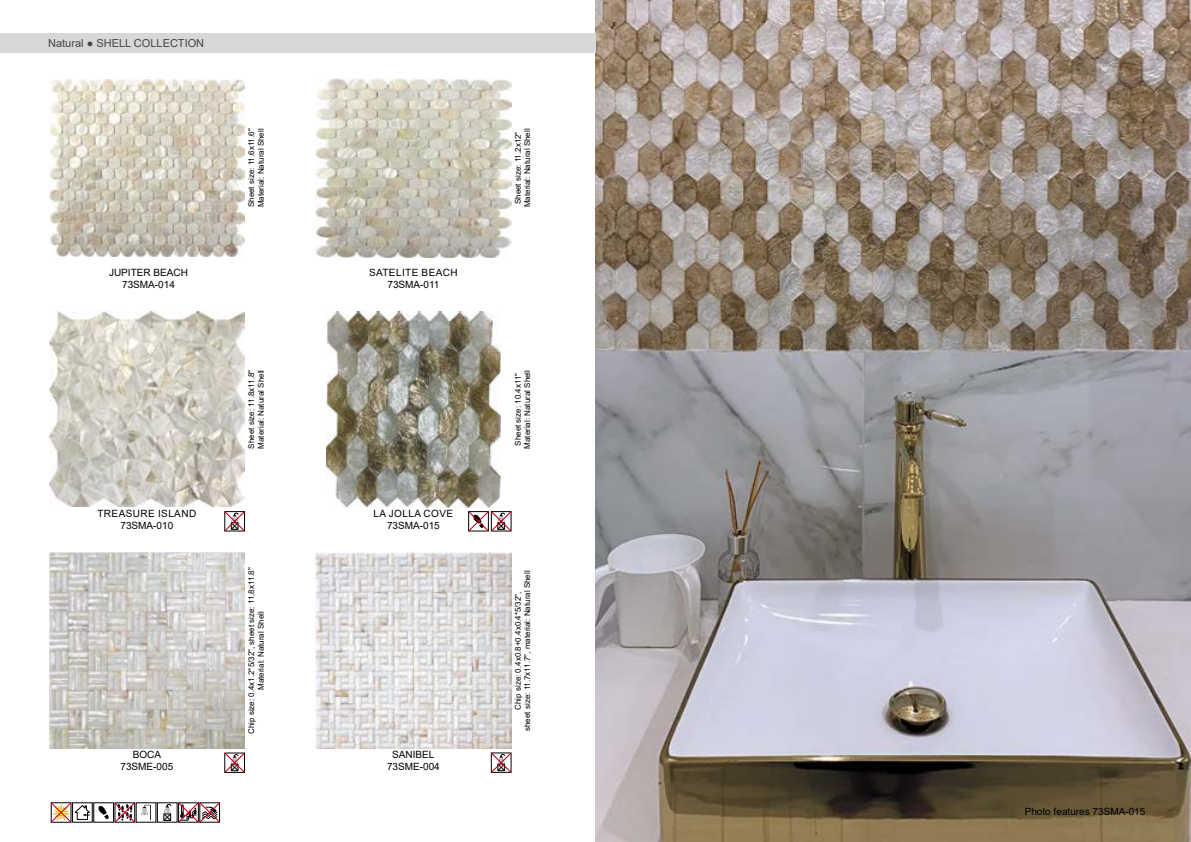
<style>
.page{position:relative;width:1191px;height:842px;background:#fff}
.page>*{position:absolute;margin:0;border:0;box-sizing:border-box;transform-origin:0 0}
.t1{font:11px "Arial";color:#464646}
.t2{font:10px/12px "Arial";color:#000;text-align:center}
.t3{font:10px/12px "Arial";letter-spacing:.04em;color:#000;text-align:center}
.t4{font:8px/9.6px "Arial";color:#000;text-align:center}
.s1{font-style:inherit}
</style>
<div class="page">
<svg style="left:50px;top:802px;width:41px;height:21px"></svg>
<div style="left:157px;top:803px;width:20px;height:19px;border:1px solid #000"></div>
<svg style="left:163px;top:802px;width:58px;height:21px"></svg>
<svg style="left:224px;top:752px;width:21px;height:21px"></svg>
<svg style="left:224px;top:511px;width:21px;height:21px"></svg>
<svg style="left:468px;top:511px;width:44px;height:21px"></svg>
<svg style="left:98px;top:802px;width:53px;height:21px"></svg>
<img style="left:595px;top:0;width:596px;height:842px">
<img style="left:49px;top:80px;width:196px;height:176px">
<img style="left:315px;top:78px;width:196px;height:179px">
<img style="left:49px;top:312px;width:196px;height:195px">
<img style="left:326px;top:312px;width:175px;height:195px">
<img style="left:49px;top:553px;width:196px;height:195px">
<svg style="left:490px;top:752px;width:22px;height:21px"></svg>
<div style="left:0;top:33px;width:595px;height:20px;background:#d7d7d7"></div>
<img style="left:315px;top:553px;width:196px;height:195px">
<h1 class="t1" style="left:48px;top:36px;width:158px">Natural ● SHELL COLLECTION</h1>
<p class="t4" style="left:246px;top:207px;width:80px;text-align:left;rotate:-90deg">Sheet size: 11.6x11.6ʺ<br>Material: Natural Shell</p>
<p class="t2" style="left:109px;top:266px;width:80px">JUPITER BEACH<br><span class="s1">73SMA</span>-014</p>
<p class="t3" style="left:369px;top:266px;width:90px">SATELITE BEACH<br><span class="s1">73SMA</span>-011</p>
<p class="t4" style="left:246px;top:449px;width:80px;text-align:left;rotate:-90deg">Sheet size: 11.8x11.8ʺ<br>Material: Natural Shell</p>
<p class="t3" style="left:97px;top:507px;width:100px">TREASURE ISLAND<br><span class="s1">73SMA</span>-010</p>
<p class="t3" style="left:373px;top:507px;width:81px">LA JOLLA COVE<br><span class="s1">73SMA</span>-015</p>
<p class="t2" style="left:120px;top:749px;width:54px">BOCA<br><span class="s1">73S</span>ME-005</p>
<p class="t4" style="left:246px;top:734px;width:168px;rotate:-90deg">Chip size: 0.4x1.2*5/32ʺ, sheet size: 11.8x11.8ʺ<br>Material: Natural Shell</p>
<p class="t2" style="left:387px;top:749px;width:54px">SANIBEL<br><span class="s1">73S</span>ME-004</p>
<p class="t4" style="left:513px;top:207px;width:80px;rotate:-90deg">Sheet size: 11.2x12ʺ<br>Material: Natural Shell</p>
<p class="t4" style="left:513px;top:449px;width:80px;rotate:-90deg">Sheet size: 10.4x11ʺ<br>Material: Natural Shell</p>
<p class="t4" style="left:513px;top:731px;width:162px;rotate:-90deg">Chip size: 0.4x0.8+0.4x0.4*5/32ʺ,<br>sheet size: 11.7x11.7ʺ, material: Natural Shell</p>
<p class="t2" style="left:1024px;top:806px;width:122px">Photo features <span class="s1">73</span>SMA-015</p>
</div>
